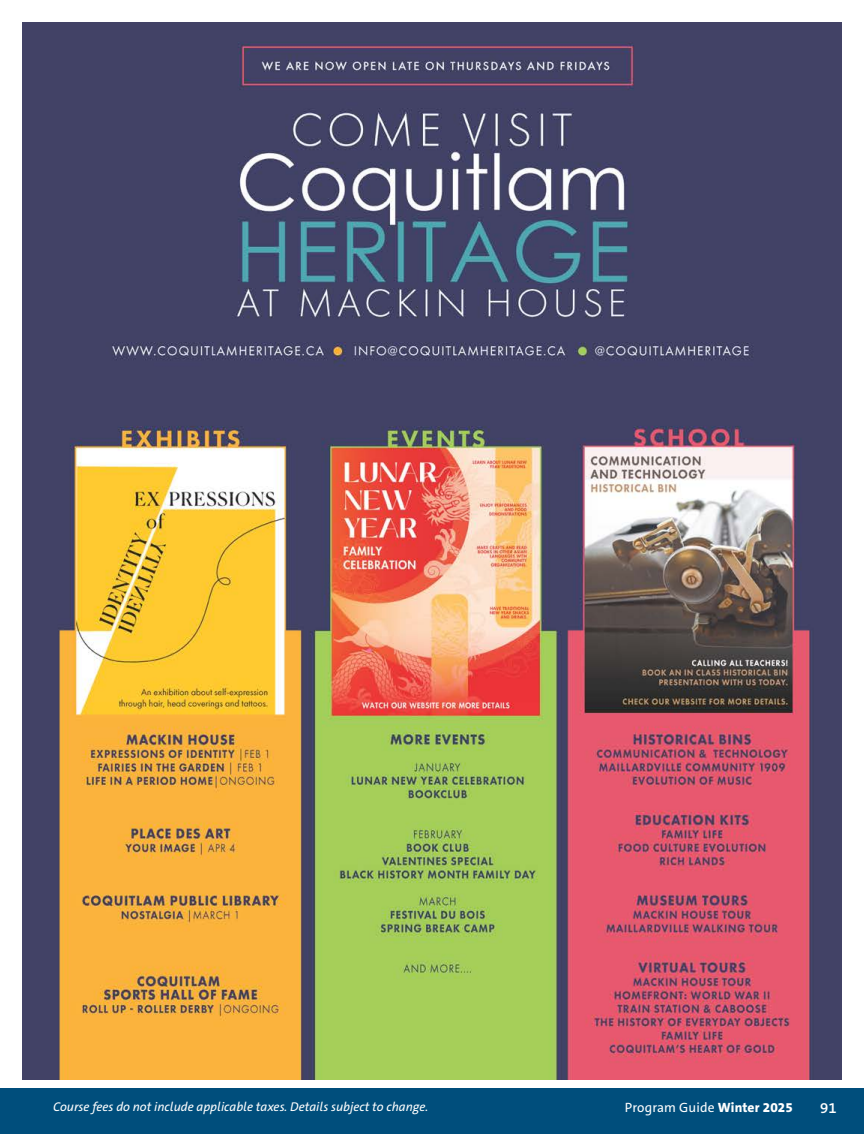
<style>
.page{position:relative;width:864px;height:1134px;background:#fff}
.page>*{position:absolute;margin:0;border:0;box-sizing:border-box;transform-origin:0 0}
.t1{font:600 15px "The Sans C5";color:#fff}
.t2{font:13.5px "The Sans C5";letter-spacing:.01em;color:#fff}
.t3{font:italic 12.75px "The Sans C5";color:#fff}
.s1{font-weight:800}
</style>
<div class="page">
<img style="left:22px;top:23px;width:820px;height:1056px">
<div style="left:0;top:1088px;width:864px;height:46px;background:#004e7c"></div>
<p class="t3" style="left:53px;top:1099px;width:377px">Course fees do not include applicable taxes. Details subject to change.</p>
<p class="t2" style="left:625px;top:1099px;width:170px">Program Guide <span class="s1">Winter 2025</span></p>
<p class="t1" style="left:820px;top:1098px;width:18px">91</p>
</div>
